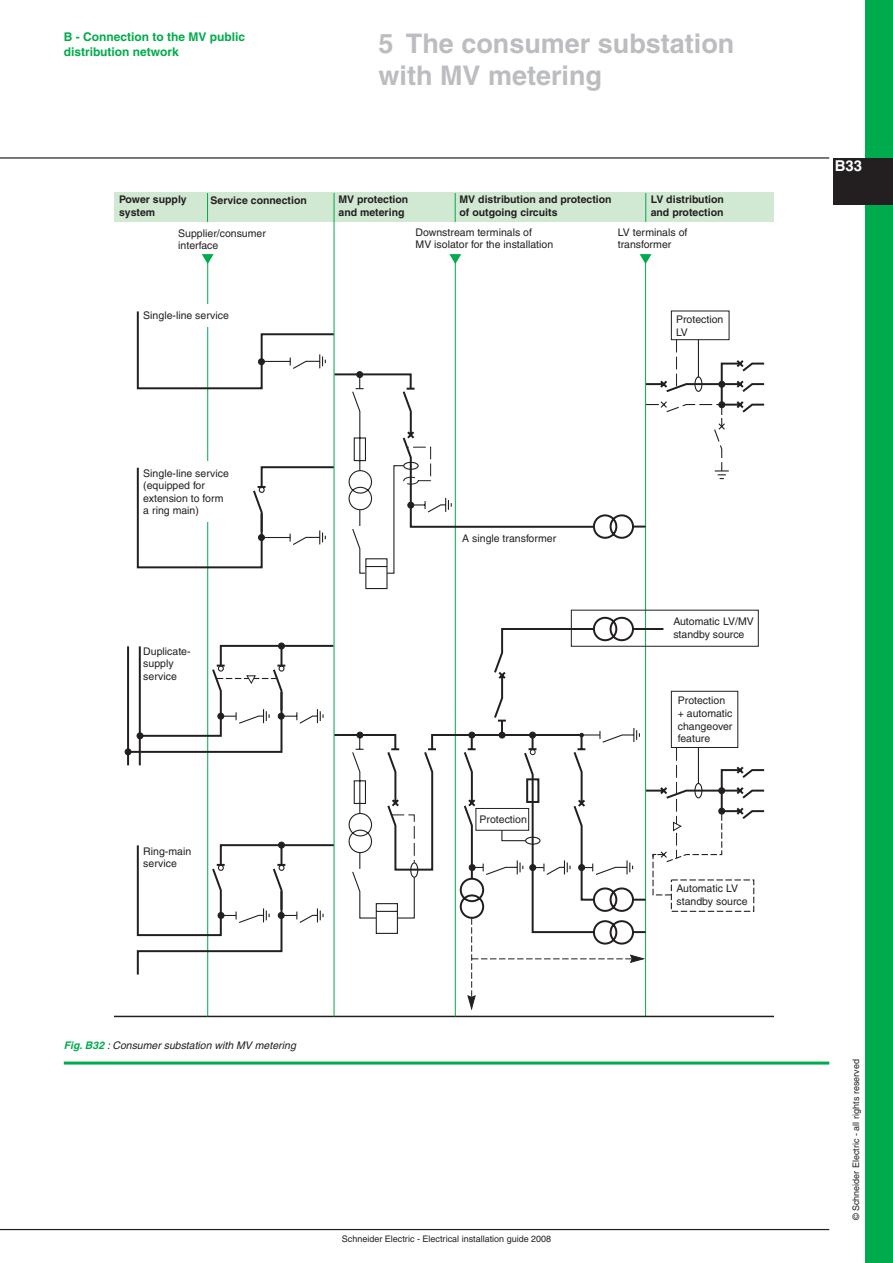
<style>
.page{position:relative;width:893px;height:1263px;background:#fff}
.page>*{position:absolute;margin:0;border:0;box-sizing:border-box;transform-origin:0 0}
.t1{font:700 27px/32.4px "Helvetica";color:#bcbdc0}
.t2{font:700 15px "Helvetica";color:#fff}
.t3{font:700 12px/14.4px "Helvetica";color:#00ab4d}
.t4{font:10.5px/12.6px "Helvetica";color:#231f20}
.t5{font:700 10.5px/12.6px "Helvetica";color:#231f20}
.t6{font:italic 10.5px "Helvetica";color:#231f20}
.t7{font:9px "Helvetica";color:#231f20}
.s1{font-weight:700;color:#00ab4d}
</style>
<div class="page">
<hr style="left:0;top:1229px;width:829px;height:1px;background:#231f20">
<hr style="left:0;top:157px;width:829px;height:2px;background:#231f20">
<div style="left:865px;top:203px;width:28px;height:1060px;background:#00ab4d"></div>
<div style="left:865px;top:0;width:28px;height:158px;background:#00ab4d"></div>
<div style="left:833px;top:159px;width:60px;height:46px;background:#231f20"></div>
<hr style="left:645px;top:261px;width:1px;height:755px;background:#00ab4d">
<div style="left:114px;top:192px;width:660px;height:30px;background:#d1e9d3"></div>
<hr style="left:114px;top:1016px;width:660px;height:1px;background:#231f20">
<svg style="left:645px;top:193px;width:1px;height:29px"></svg>
<svg style="left:455px;top:193px;width:1px;height:29px"></svg>
<svg style="left:207px;top:193px;width:1px;height:29px"></svg>
<hr style="left:207px;top:261px;width:1px;height:755px;background:#00ab4d">
<svg style="left:202px;top:254px;width:12px;height:10px"></svg>
<svg style="left:449px;top:254px;width:12px;height:10px"></svg>
<svg style="left:640px;top:254px;width:11px;height:10px"></svg>
<hr style="left:334px;top:193px;width:1px;height:823px;background:#00ab4d">
<hr style="left:455px;top:261px;width:1px;height:755px;background:#00ab4d">
<svg style="left:125px;top:309px;width:640px;height:700px"></svg>
<div style="left:194px;top:304px;width:24px;height:23px;background:#fff"></div>
<hr style="left:64px;top:1061px;width:765px;height:3px;background:#00ab4d">
<p class="t3" style="left:64px;top:30px;width:183px">B - Connection to the MV public distribution network</p>
<h1 class="t1" style="left:378px;top:27px;width:357px">5 The consumer substation with MV metering</h1>
<p class="t5" style="left:119px;top:193px;width:69px">Power supply system</p>
<p class="t5" style="left:210px;top:194px;width:98px">Service connection</p>
<p class="t5" style="left:338px;top:193px;width:71px">MV protection and metering</p>
<p class="t5" style="left:460px;top:193px;width:154px">MV distribution and protection of outgoing circuits</p>
<p class="t5" style="left:651px;top:193px;width:75px">LV distribution and protection</p>
<p class="t4" style="left:178px;top:227px;width:89px">Supplier/consumer interface</p>
<p class="t4" style="left:416px;top:226px;width:139px">Downstream terminals of<br>MV isolator for the installation</p>
<p class="t4" style="left:618px;top:226px;width:71px">LV terminals of transformer</p>
<p class="t4" style="left:143px;top:309px;width:87px">Single-line service</p>
<p class="t4" style="left:143px;top:466px;width:87px">Single-line service (equipped for extension to form a ring main)</p>
<p class="t4" style="left:143px;top:645px;width:49px">Duplicate&shy;supply service</p>
<p class="t4" style="left:143px;top:845px;width:49px">Ring-main service</p>
<p class="t6" style="left:64px;top:1039px;width:234px"><span class="s1">Fig. B32</span> : Consumer substation with MV metering</p>
<p class="t4" style="left:462px;top:531px;width:95px">A single transformer</p>
<p class="t4" style="left:480px;top:813px;width:49px">Protection</p>
<p class="t7" style="left:342px;top:1234px;width:211px">Schneider Electric - Electrical installation guide 2008</p>
<p class="t4" style="left:676px;top:313px;width:49px">Protection<br>LV</p>
<p class="t4" style="left:673px;top:615px;width:82px">Automatic LV/MV standby source</p>
<p class="t4" style="left:678px;top:694px;width:56px">Protection + automatic changeover feature</p>
<p class="t4" style="left:677px;top:882px;width:73px">Automatic LV standby source</p>
<h2 class="t2" style="left:835px;top:157px;width:29px">B33</h2>
<p class="t7" style="left:851px;top:1220px;width:162px;rotate:-90deg">© Schneider Electric - all rights reserved</p>
</div>
